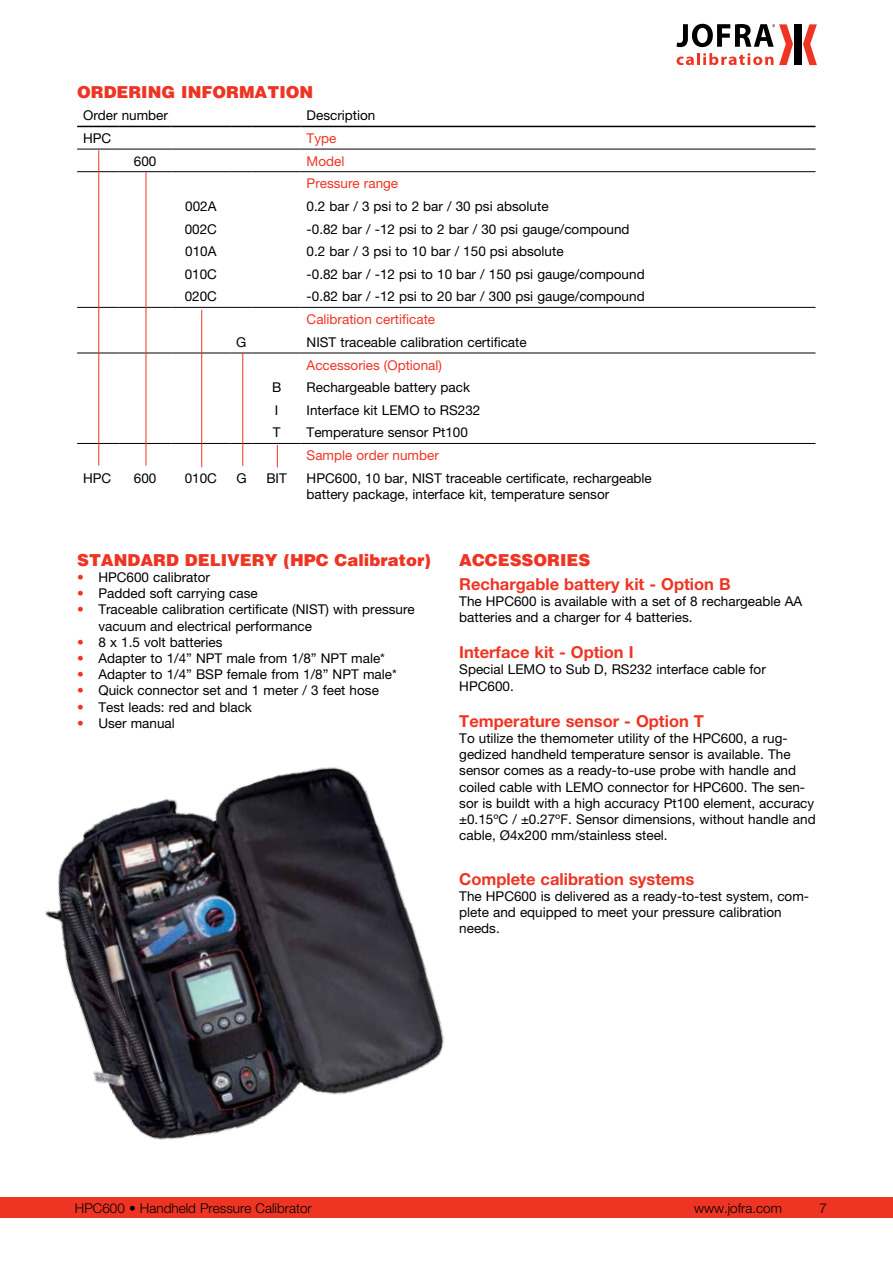
<style>
.page{position:relative;width:893px;height:1263px;background:#fff}
.page>*{position:absolute;margin:0;border:0;box-sizing:border-box;transform-origin:0 0}
.t1{font:700 16.5px "Helvetica Neue";color:#ee3524}
.t2{font:900 16.5px "Helvetica";color:#ee3524}
.t3{font:13.5px/16.2px "Helvetica Neue";color:#000}
.t4{font:13.5px/22.6px "Helvetica Neue";color:#ee3524}
.t5{font:300 13.5px "Helvetica Neue";color:#000}
.s1{color:#ee3524}
.s2{font-family:"Helvetica"}
</style>
<div class="page">
<div style="left:0;top:1197px;width:893px;height:21px;background:#ee3524"></div>
<div style="left:794px;top:24px;width:8px;height:41px;background:#000"></div>
<svg style="left:803px;top:24px;width:14px;height:41px"></svg>
<svg style="left:677px;top:24px;width:116px;height:41px"></svg>
<hr style="left:77px;top:149px;width:42px;height:1px;background:#000">
<hr style="left:119px;top:149px;width:53px;height:1px;background:#000">
<hr style="left:172px;top:149px;width:58px;height:1px;background:#000">
<svg style="left:230px;top:149px;width:23px;height:1px"></svg>
<hr style="left:253px;top:149px;width:48px;height:1px;background:#000">
<hr style="left:301px;top:149px;width:514px;height:1px;background:#000">
<hr style="left:77px;top:171px;width:42px;height:1px;background:#000">
<hr style="left:119px;top:171px;width:53px;height:1px;background:#000">
<hr style="left:172px;top:171px;width:58px;height:1px;background:#000">
<svg style="left:230px;top:171px;width:23px;height:1px"></svg>
<hr style="left:253px;top:171px;width:48px;height:1px;background:#000">
<hr style="left:301px;top:171px;width:514px;height:1px;background:#000">
<hr style="left:77px;top:353px;width:42px;height:1px;background:#000">
<hr style="left:119px;top:353px;width:53px;height:1px;background:#000">
<hr style="left:172px;top:353px;width:58px;height:1px;background:#000">
<svg style="left:230px;top:353px;width:23px;height:1px"></svg>
<hr style="left:253px;top:353px;width:48px;height:1px;background:#000">
<hr style="left:301px;top:353px;width:514px;height:1px;background:#000">
<hr style="left:77px;top:443px;width:42px;height:1px;background:#000">
<hr style="left:119px;top:443px;width:53px;height:1px;background:#000">
<hr style="left:172px;top:443px;width:58px;height:1px;background:#000">
<svg style="left:230px;top:443px;width:23px;height:1px"></svg>
<hr style="left:253px;top:443px;width:48px;height:1px;background:#000">
<hr style="left:301px;top:443px;width:514px;height:1px;background:#000">
<hr style="left:77px;top:126px;width:42px;height:1px;background:#000">
<hr style="left:119px;top:126px;width:53px;height:1px;background:#000">
<hr style="left:172px;top:126px;width:58px;height:1px;background:#000">
<svg style="left:230px;top:126px;width:23px;height:1px"></svg>
<hr style="left:253px;top:126px;width:48px;height:1px;background:#000">
<hr style="left:301px;top:126px;width:514px;height:1px;background:#000">
<hr style="left:77px;top:307px;width:42px;height:1px;background:#000">
<hr style="left:119px;top:307px;width:53px;height:1px;background:#000">
<hr style="left:172px;top:307px;width:58px;height:1px;background:#000">
<svg style="left:230px;top:307px;width:23px;height:1px"></svg>
<hr style="left:253px;top:307px;width:48px;height:1px;background:#000">
<hr style="left:301px;top:307px;width:514px;height:1px;background:#000">
<hr style="left:98px;top:150px;width:1px;height:316px;background:#ee3524">
<hr style="left:146px;top:172px;width:1px;height:294px;background:#ee3524">
<hr style="left:201px;top:310px;width:1px;height:157px;background:#ee3524">
<hr style="left:242px;top:353px;width:1px;height:113px;background:#ee3524">
<svg style="left:277px;top:445px;width:1px;height:22px"></svg>
<img style="left:45px;top:767px;width:399px;height:373px">
<p class="t2" style="left:77px;top:81px;width:238px">ORDERING INFORMATION</p>
<p class="t3" style="left:83px;top:107px;width:86px">Order number</p>
<p class="t3" style="left:307px;top:107px;width:70px">Description</p>
<p class="t3" style="left:83px;top:130px;width:30px">HPC</p>
<p class="t4" style="left:307px;top:127px;width:31px">Type</p>
<p class="t3" style="left:134px;top:153px;width:24px">600</p>
<p class="t4" style="left:307px;top:149px;width:93px">Model<br>Pressure range</p>
<p class="t3" style="left:185px;top:198px;width:33px">002A</p>
<p class="t3" style="left:307px;top:198px;width:243px">0.2 bar / 3 psi to 2 bar / 30 psi absolute</p>
<p class="t3" style="left:185px;top:220px;width:34px">002C</p>
<p class="t3" style="left:307px;top:220px;width:325px">-0.82 bar / -12 psi to 2 bar / 30 psi gauge/compound</p>
<p class="t3" style="left:185px;top:243px;width:33px">010A</p>
<p class="t3" style="left:307px;top:243px;width:258px">0.2 bar / 3 psi to 10 bar / 150 psi absolute</p>
<p class="t3" style="left:185px;top:266px;width:34px">010C</p>
<p class="t3" style="left:307px;top:266px;width:340px">-0.82 bar / -12 psi to 10 bar / 150 psi gauge/compound</p>
<p class="t3" style="left:185px;top:288px;width:34px">020C</p>
<p class="t3" style="left:307px;top:288px;width:340px">-0.82 bar / -12 psi to 20 bar / 300 psi gauge/compound</p>
<p class="t4" style="left:307px;top:308px;width:130px">Calibration certificate</p>
<p class="t3" style="left:236px;top:334px;width:12px">G</p>
<p class="t3" style="left:307px;top:334px;width:222px">NIST traceable calibration certificate</p>
<p class="t4" style="left:307px;top:353px;width:137px">Accessories (Optional)</p>
<p class="t3" style="left:272px;top:379px;width:11px">B</p>
<p class="t3" style="left:307px;top:379px;width:165px">Rechargeable battery pack</p>
<p class="t3" style="left:275px;top:402px;width:5px">I</p>
<p class="t3" style="left:307px;top:402px;width:175px">Interface kit LEMO to RS232</p>
<p class="t3" style="left:273px;top:424px;width:9px">T</p>
<p class="t3" style="left:307px;top:424px;width:163px">Temperature sensor Pt100</p>
<p class="t4" style="left:307px;top:444px;width:134px">Sample order number</p>
<p class="t3" style="left:83px;top:470px;width:30px">HPC</p>
<p class="t3" style="left:134px;top:470px;width:24px">600</p>
<p class="t3" style="left:185px;top:470px;width:34px">010C</p>
<p class="t3" style="left:236px;top:470px;width:12px">G</p>
<p class="t3" style="left:266px;top:470px;width:22px">BIT</p>
<p class="t3" style="left:307px;top:470px;width:347px">HPC600, 10 bar, NIST traceable certificate, rechargeable battery package, interface kit, temperature sensor</p>
<p class="t2" style="left:77px;top:549px;width:355px">STANDARD DELIVERY (HPC Calibrator)</p>
<p class="t3" style="left:77px;top:569px;width:134px"><span class="s1">•</span> HPC600 calibrator</p>
<p class="t3" style="left:77px;top:585px;width:182px"><span class="s1">•</span> Padded soft carrying case</p>
<p class="t3" style="left:98px;top:601px;width:318px;text-indent:-21px"><span class="s1">•</span> Traceable calibration certificate (NIST) with pressure vacuum and electrical performance</p>
<p class="t3" style="left:77px;top:634px;width:147px"><span class="s1">•</span> 8 x 1.5 volt batteries</p>
<p class="t3" style="left:77px;top:650px;width:309px"><span class="s1">•</span> Adapter to 1/4” NPT male from 1/8” NPT male*</p>
<p class="t3" style="left:77px;top:666px;width:321px"><span class="s1">•</span> Adapter to 1/4” BSP female from 1/8” NPT male*</p>
<p class="t3" style="left:77px;top:682px;width:303px"><span class="s1">•</span> Quick connector set and 1 meter / 3 feet hose</p>
<p class="t3" style="left:77px;top:698px;width:176px"><span class="s1">•</span> Test leads: red and black</p>
<p class="t3" style="left:77px;top:715px;width:99px"><span class="s1">•</span> User manual</p>
<p class="t2" style="left:459px;top:549px;width:133px">ACCESSORIES</p>
<p class="t1" style="left:459px;top:574px;width:273px">Rechargable battery kit - Option B</p>
<p class="t3" style="left:459px;top:593px;width:345px">The HPC600 is available with a set of 8 rechargeable AA batteries and a charger for 4 batteries.</p>
<p class="t1" style="left:459px;top:642px;width:176px">Interface kit - Option I</p>
<p class="t3" style="left:459px;top:661px;width:308px">Special LEMO to Sub D, RS232 interface cable for<br>HPC600.</p>
<p class="t1" style="left:459px;top:711px;width:246px">Temperature sensor - Option T</p>
<p class="t3" style="left:459px;top:730px;width:358px">To utilize the themometer utility of the HPC600, a rug&shy;gedized handheld temperature sensor is available. The sensor comes as a ready-to-use probe with handle and coiled cable with LEMO connector for HPC600. The sen&shy;sor is buildt with a high accuracy Pt100 element, accuracy <span class="s2">±</span>0.15ºC / <span class="s2">±</span>0.27ºF. Sensor dimensions, without handle and cable, Ø4x200 mm/stainless steel.</p>
<p class="t1" style="left:459px;top:868px;width:237px">Complete calibration systems</p>
<p class="t3" style="left:459px;top:888px;width:351px">The HPC600 is delivered as a ready-to-test system, com&shy;plete and equipped to meet your pressure calibration needs.</p>
<p class="t5" style="left:75px;top:1200px;width:238px">HPC600 • Handheld Pressure Calibrator</p>
<p class="t5" style="left:694px;top:1200px;width:90px">www.jofra.com</p>
<p class="t5" style="left:820px;top:1200px;width:9px">7</p>
</div>
